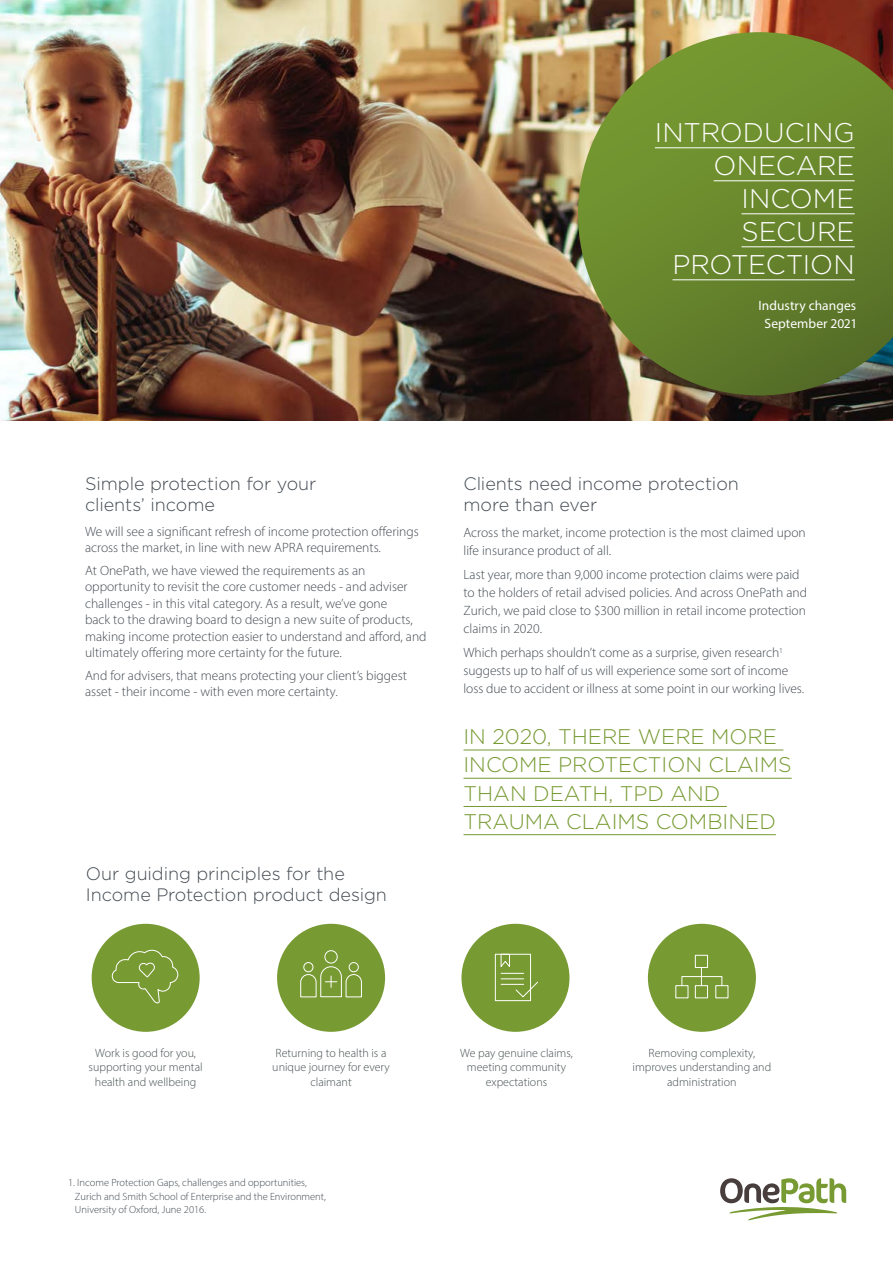
<style>
.page{position:relative;width:893px;height:1263px;background:#fff}
.page>*{position:absolute;margin:0;border:0;box-sizing:border-box;transform-origin:0 0}
.t1{font:300 27px/33px "Gotham";color:#fff;text-align:right}
.t2{font:300 21.15px/28.2px "Gotham";color:#779a32}
.t3{font:300 18px/21px "Gotham";letter-spacing:-.005em;color:#434a51}
.t4{font:300 13.5px/16.5px "Myriad Pro";color:#434a51}
.t5{font:13.5px/18px "Myriad Pro";letter-spacing:.005em;color:#fff;text-align:center}
.t6{font:300 12px/14.4px "Myriad Pro";color:#444e50;text-align:center}
.t7{font:300 10.5px/13.5px "Myriad Pro";color:#434a51}
</style>
<div class="page">
<img style="left:0;top:0;width:893px;height:421px">
<svg style="left:578px;top:32px;width:315px;height:363px;background:#6d8233"></svg>
<hr style="left:655px;top:147px;width:200px;height:1px;background:#fff">
<hr style="left:714px;top:180px;width:141px;height:1px;background:#fff">
<hr style="left:741px;top:213px;width:114px;height:1px;background:#fff">
<hr style="left:741px;top:246px;width:114px;height:1px;background:#fff">
<hr style="left:672px;top:279px;width:183px;height:1px;background:#fff">
<svg style="left:720px;top:1178px;width:126px;height:42px"></svg>
<hr style="left:463px;top:750px;width:320px;height:1px;background:#779a32">
<hr style="left:463px;top:778px;width:329px;height:1px;background:#779a32">
<hr style="left:463px;top:806px;width:264px;height:1px;background:#779a32">
<hr style="left:463px;top:834px;width:313px;height:1px;background:#779a32">
<div style="left:92px;top:924px;width:108px;height:108px;background:#779a32;border-radius:50%"></div>
<svg style="left:111px;top:949px;width:68px;height:54px"></svg>
<div style="left:277px;top:924px;width:108px;height:108px;background:#779a32;border-radius:50%"></div>
<div style="left:349px;top:962px;width:10px;height:10px;border:1px solid #fff;border-radius:50%"></div>
<div style="left:303px;top:962px;width:10px;height:10px;border:1px solid #fff;border-radius:50%"></div>
<div style="left:324px;top:950px;width:14px;height:13px;border:1px solid #fff;border-radius:50%"></div>
<svg style="left:300px;top:966px;width:62px;height:32px"></svg>
<div style="left:461px;top:924px;width:108px;height:108px;background:#779a32;border-radius:50%"></div>
<svg style="left:495px;top:953px;width:43px;height:48px"></svg>
<div style="left:648px;top:924px;width:108px;height:108px;background:#779a32;border-radius:50%"></div>
<div style="left:695px;top:955px;width:13px;height:13px;border:1px solid #fff"></div>
<div style="left:695px;top:985px;width:13px;height:13px;border:1px solid #fff"></div>
<svg style="left:701px;top:967px;width:1px;height:17px"></svg>
<div style="left:681px;top:976px;width:41px;height:10px;border:1px solid #fff"></div>
<h1 class="t1" style="left:655px;top:116px;width:201px">INTRODUCING<br>ONECARE<br>INCOME<br>SECURE<br>PROTECTION</h1>
<p class="t5" style="left:759px;top:296px;width:100px">Industry changes<br>September 2021</p>
<h3 class="t3" style="left:85px;top:473px;width:233px">Simple protection for your clients’ income</h3>
<p class="t4" style="left:85px;top:523px;width:335px">We will see a significant refresh of income protection offerings across the market, in line with new APRA requirements.</p>
<p class="t4" style="left:85px;top:562px;width:343px">At OnePath, we have viewed the requirements as an opportunity to revisit the core customer needs - and adviser challenges - in this vital category. As a result, we’ve gone<br>back to the drawing board to design a new suite of products, making income protection easier to understand and afford, and ultimately offering more certainty for the future.</p>
<p class="t4" style="left:85px;top:667px;width:323px">And for advisers, that means protecting your client’s biggest asset - their income - with even more certainty.</p>
<h3 class="t3" style="left:86px;top:863px;width:303px">Our guiding principles for the<br>Income Protection product design</h3>
<h3 class="t3" style="left:463px;top:473px;width:277px">Clients need income protection more than ever</h3>
<p class="t4" style="left:463px;top:524px;width:344px;line-height:18px">Across the market, income protection is the most claimed upon life insurance product of all.</p>
<p class="t4" style="left:463px;top:566px;width:345px;line-height:18px">Last year, more than 9,000 income protection claims were paid to the holders of retail advised policies. And across OnePath and Zurich, we paid close to $300 million in retail income protection claims in 2020.</p>
<p class="t4" style="left:463px;top:644px;width:342px;line-height:18px">Which perhaps shouldn’t come as a surprise, given research<sup>1 </sup>suggests up to half of us will experience some sort of income loss due to accident or illness at some point in our working lives.</p>
<h2 class="t2" style="left:463px;top:722px;width:330px">IN 2020, THERE WERE MORE<br>INCOME PROTECTION CLAIMS<br>THAN DEATH, TPD AND<br>TRAUMA CLAIMS COMBINED</h2>
<p class="t6" style="left:89px;top:1045px;width:116px">Work is good for you, supporting your mental health and wellbeing</p>
<p class="t6" style="left:272px;top:1045px;width:119px">Returning to health is a unique journey for every claimant</p>
<p class="t6" style="left:460px;top:1045px;width:114px">We pay genuine claims, meeting community expectations</p>
<p class="t6" style="left:632px;top:1045px;width:140px">Removing complexity, improves understanding and administration</p>
<p class="t7" style="left:75px;top:1176px;width:253px;text-indent:-7px">1. Income Protection Gaps, challenges and opportunities,<br>Zurich and Smith School of Enterprise and the Environment,<br>University of Oxford, June 2016.</p>
</div>
